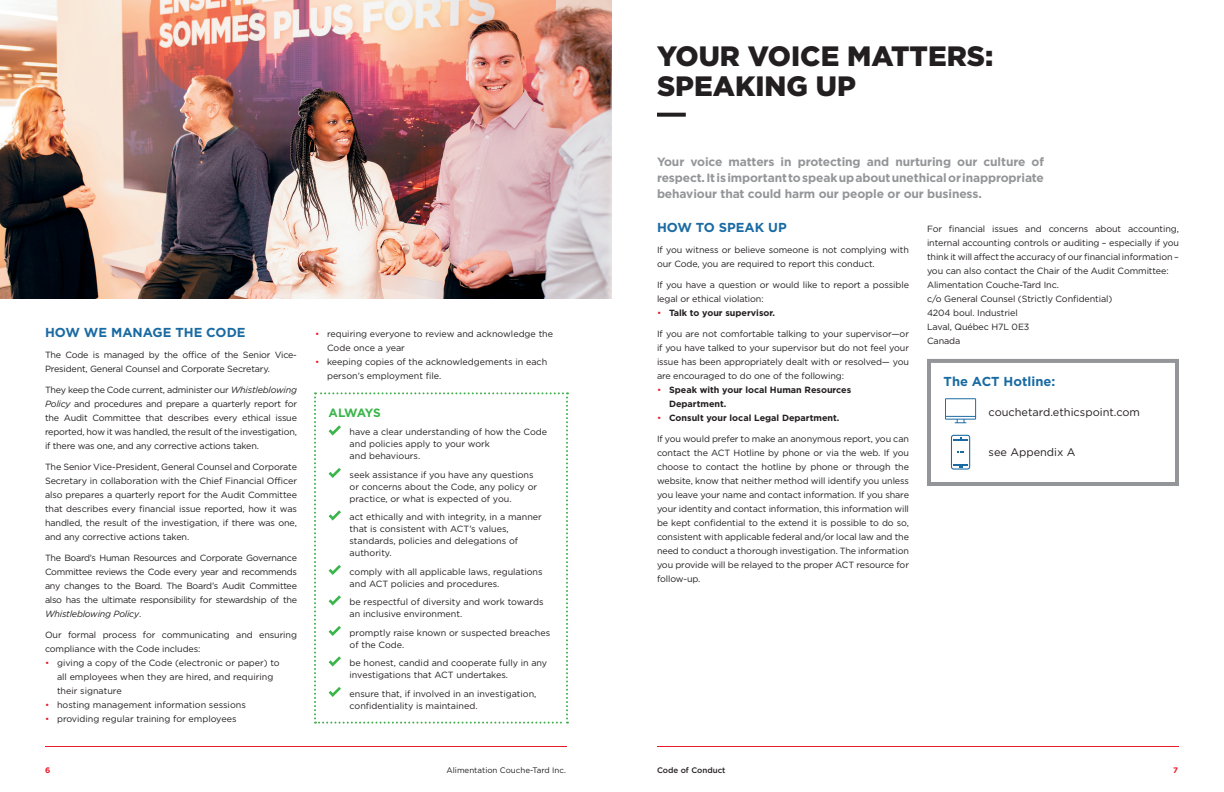
<style>
.page{position:relative;width:1224px;height:792px;background:#fff}
.page>*{position:absolute;margin:0;border:0;box-sizing:border-box;transform-origin:0 0}
.t1{font:900 28px/30px "Gotham";color:#231f20}
.t2{font:700 13px "Gotham";color:#1a6ba3}
.t3{font:700 12px/16px "Gotham";letter-spacing:-.01em;color:#939598;text-align:justify}
.t4{font:700 12px "Gotham";letter-spacing:-.09em;color:#3ab54a}
.t5{font:11px "Gotham";color:#231f20}
.t6{font:9px/14px "Gotham";letter-spacing:-.01em;color:#231f20}
.t7{font:700 9px/14px "Gotham";color:#231f20}
.t8{font:8px "Gotham";color:#231f20}
.t9{font:500 8px "Gotham";color:#231f20}
.t10{font:700 8px "Gotham";color:#eb1c29}
.s1{font-style:italic}
.s2{color:#eb1c29}
.s3{font-weight:400;color:#eb1c29}
</style>
<div class="page">
<hr style="left:45px;top:746px;width:522px;height:1px;background:#eb1c29">
<hr style="left:657px;top:746px;width:522px;height:1px;background:#eb1c29">
<img style="left:0;top:0;width:612px;height:298px">
<svg style="left:657px;top:113px;width:29px;height:4px"></svg>
<svg style="left:314px;top:392px;width:254px;height:332px"></svg>
<div style="left:927px;top:359px;width:252px;height:127px;border:4px solid #939598"></div>
<svg style="left:951px;top:435px;width:19px;height:35px"></svg>
<svg style="left:945px;top:398px;width:31px;height:25px"></svg>
<h1 class="t1" style="left:657px;top:40px;width:338px">YOUR VOICE MATTERS:<br>SPEAKING UP</h1>
<h2 class="t2" style="left:45px;top:325px;width:202px">HOW WE MANAGE THE CODE</h2>
<p class="t6" style="left:45px;top:348px;width:254px">The Code is managed by the office of the Senior Vice-<br>President, General Counsel and Corporate Secretary.</p>
<p class="t6" style="left:45px;top:383px;width:254px;text-align:justify">They keep the Code current, administer our <span class="s1">Whistleblowing Policy</span> and procedures and prepare a quarterly report for the Audit Committee that describes every ethical issue reported, how it was handled, the result of the investigation, if there was one, and any corrective actions taken.</p>
<p class="t6" style="left:45px;top:460px;width:254px;text-align:justify">The Senior Vice-President, General Counsel and Corporate Secretary in collaboration with the Chief Financial Officer also prepares a quarterly report for the Audit Committee that describes every financial issue reported, how it was handled, the result of the investigation, if there was one, and any corrective actions taken.</p>
<p class="t6" style="left:45px;top:551px;width:254px;text-align:justify">The Board’s Human Resources and Corporate Governance Committee reviews the Code every year and recommends any changes to the Board. The Board’s Audit Committee also has the ultimate responsibility for stewardship of the <span class="s1">Whistleblowing Policy</span>.</p>
<p class="t6" style="left:45px;top:628px;width:254px">Our formal process for communicating and ensuring compliance with the Code includes:</p>
<p class="t6" style="left:57px;top:656px;width:224px;text-indent:-12px"><span class="s2">•</span> giving a copy of the Code (electronic or paper) to all employees when they are hired, and requiring their signature</p>
<p class="t6" style="left:45px;top:698px;width:202px"><span class="s2">•</span> hosting management information sessions</p>
<p class="t6" style="left:45px;top:712px;width:193px"><span class="s2">•</span> providing regular training for employees</p>
<p class="t6" style="left:327px;top:327px;width:228px;text-indent:-12px"><span class="s2">•</span> requiring everyone to review and acknowledge the<br>Code once a year</p>
<p class="t6" style="left:327px;top:355px;width:222px;text-indent:-12px"><span class="s2">•</span> keeping copies of the acknowledgements in each person’s employment file.</p>
<h3 class="t4" style="left:329px;top:406px;width:54px">ALWAYS</h3>
<p class="t6" style="left:350px;top:426px;width:199px;line-height:12px">have a clear understanding of how the Code and policies apply to your work<br>and behaviours.</p>
<p class="t6" style="left:350px;top:469px;width:189px;line-height:12px">seek assistance if you have any questions or concerns about the Code, any policy or practice, or what is expected of you.</p>
<p class="t6" style="left:350px;top:511px;width:194px;line-height:12px">act ethically and with integrity, in a manner that is consistent with ACT’s values, standards, policies and delegations of authority.</p>
<p class="t6" style="left:350px;top:566px;width:195px;line-height:12px">comply with all applicable laws, regulations and ACT policies and procedures.</p>
<p class="t6" style="left:350px;top:596px;width:195px;line-height:12px">be respectful of diversity and work towards an inclusive environment.</p>
<p class="t6" style="left:350px;top:627px;width:202px;line-height:12px">promptly raise known or suspected breaches of the Code.</p>
<p class="t6" style="left:350px;top:657px;width:199px;line-height:12px">be honest, candid and cooperate fully in any investigations that ACT undertakes.</p>
<p class="t6" style="left:350px;top:688px;width:188px;line-height:12px">ensure that, if involved in an investigation, confidentiality is maintained.</p>
<h3 class="t3" style="left:657px;top:154px;width:389px">Your voice matters in protecting and nurturing our culture of respect. It is important to speak up about unethical or inappropriate behaviour that could harm our people or our business.</h3>
<h2 class="t2" style="left:657px;top:220px;width:131px">HOW TO SPEAK UP</h2>
<p class="t6" style="left:657px;top:243px;width:254px">If you witness or believe someone is not complying with our Code, you are required to report this conduct.</p>
<p class="t6" style="left:657px;top:278px;width:254px">If you have a question or would like to report a possible legal or ethical violation:</p>
<p class="t7" style="left:657px;top:306px;width:120px"><span class="s3">•</span> Talk to your supervisor.</p>
<p class="t6" style="left:657px;top:327px;width:254px;text-align:justify">If you are not comfortable talking to your supervisor—or if you have talked to your supervisor but do not feel your issue has been appropriately dealt with or resolved— you are encouraged to do one of the following:</p>
<p class="t7" style="left:669px;top:383px;width:184px;text-indent:-12px"><span class="s3">•</span> Speak with your local Human Resources<br>Department.</p>
<p class="t7" style="left:657px;top:411px;width:184px"><span class="s3">•</span> Consult your local Legal Department.</p>
<p class="t6" style="left:657px;top:432px;width:254px;text-align:justify">If you would prefer to make an anonymous report, you can contact the ACT Hotline by phone or via the web. If you choose to contact the hotline by phone or through the website, know that neither method will identify you unless you leave your name and contact information. If you share your identity and contact information, this information will be kept confidential to the extend it is possible to do so, consistent with applicable federal and/or local law and the need to conduct a thorough investigation. The information you provide will be relayed to the proper ACT resource for follow-up.</p>
<p class="t6" style="left:927px;top:222px;width:254px">For financial issues and concerns about accounting, internal accounting controls or auditing – especially if you think it will affect the accuracy of our financial information – you can also contact the Chair of the Audit Committee:<br>Alimentation Couche-Tard Inc.<br>c/o General Counsel (Strictly Confidential)<br>4204 boul. Industriel<br>Laval, Québec H7L 0E3<br>Canada</p>
<h2 class="t2" style="left:944px;top:374px;width:113px">The ACT Hotline:</h2>
<p class="t5" style="left:989px;top:406px;width:153px">couchetard.ethicspoint.com</p>
<p class="t5" style="left:989px;top:446px;width:88px">see Appendix A</p>
<p class="t10" style="left:45px;top:765px;width:7px">6</p>
<p class="t8" style="left:446px;top:766px;width:121px">Alimentation Couche-Tard Inc.</p>
<p class="t9" style="left:657px;top:765px;width:70px">Code of Conduct</p>
<p class="t10" style="left:1173px;top:765px;width:6px">7</p>
</div>
